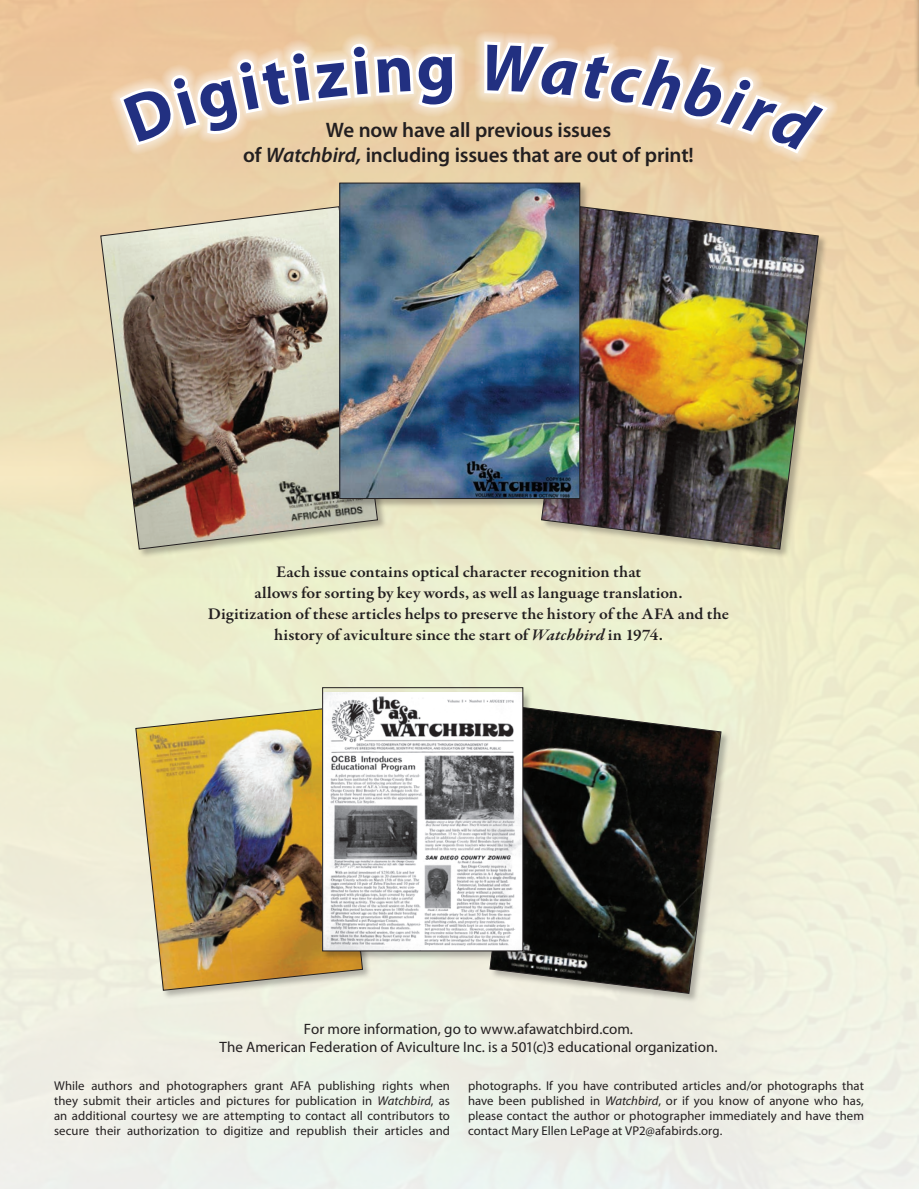
<style>
.page{position:relative;width:919px;height:1189px;background:#fff}
.page>*{position:absolute;margin:0;border:0;box-sizing:border-box;transform-origin:0 0}
.Body_text_indent_14{font:600 21px "Myriad Pro";letter-spacing:-.01em;color:#231f20}
.Body_text_indent_14-2{font:600 16.5px "Garamond Premr Pro";letter-spacing:.005em;color:#231f20;scale:1.05 1}
.Body_text_indent_14-3{font:15px "Myriad Pro";color:#231f20}
.Body_text_indent_14-4{font:12.75px/15px "Myriad Pro";letter-spacing:.005em;color:#231f20;text-align:justify}
.s1{font-style:italic}
</style>
<div class="page">
<div style="left:913px;top:0;width:5px;height:91px;background:#e6c297"></div>
<hr style="left:918px;top:0;width:1px;height:81px;background:#3e8764">
<svg style="left:100px;top:206px;width:16px;height:343px;background:#e3dab8"></svg>
<div style="left:540px;top:206px;width:287px;height:352px;background:#231f20;opacity:.3"></div>
<img style="left:540px;top:206px;width:278px;height:343px">
<div style="left:339px;top:182px;width:250px;height:326px;background:#231f20;opacity:.3"></div>
<img style="left:459px;top:185px;width:119px;height:311px">
<div style="left:489px;top:706px;width:241px;height:296px;background:#231f20;opacity:.3"></div>
<img style="left:489px;top:706px;width:232px;height:287px">
<div style="left:135px;top:706px;width:237px;height:293px;background:#231f20;opacity:.3"></div>
<img style="left:135px;top:893px;width:228px;height:97px">
<div style="left:321px;top:686px;width:211px;height:274px;background:#231f20;opacity:.3"></div>
<img style="left:324px;top:692px;width:197px;height:257px">
<svg style="left:110px;top:31px;width:728px;height:132px;background:#ebcaa1"></svg>
<img style="left:116px;top:0;width:343px;height:893px">
<svg style="left:481px;top:38px;width:351px;height:119px"></svg>
<p class="Body_text_indent_14" style="left:326px;top:116px;width:286px">We now have all previous issues</p>
<p class="Body_text_indent_14" style="left:243px;top:142px;width:452px">of <span class="s1">Watchbird,</span> including issues that are out of print!</p>
<p class="Body_text_indent_14-2" style="left:276px;top:561px;width:349px">Each issue contains optical character recognition that</p>
<p class="Body_text_indent_14-2" style="left:254px;top:582px;width:409px">allows for sorting by key words, as well as language translation.</p>
<p class="Body_text_indent_14-2" style="left:208px;top:603px;width:497px">Digitization of these articles helps to preserve the history of the AFA and the</p>
<p class="Body_text_indent_14-2" style="left:274px;top:624px;width:371px">history of aviculture since the start of <span class="s1">Watchbird</span> in 1974.</p>
<p class="Body_text_indent_14-3" style="left:304px;top:1019px;width:330px">For more information, go to www.afawatchbird.com.</p>
<p class="Body_text_indent_14-3" style="left:219px;top:1037px;width:499px">The American Federation of Aviculture Inc. is a 501(c)3 educational organization.</p>
<p class="Body_text_indent_14-4" style="left:54px;top:1077px;width:397px">While authors and photographers grant AFA publishing rights when they submit their articles and pictures for publication in <span class="s1">Watchbird</span>, as an additional courtesy we are attempting to contact all contributors to secure their authorization to digitize and republish their articles and</p>
<p class="Body_text_indent_14-4" style="left:468px;top:1077px;width:397px">photographs. If you have contributed articles and/or photographs that have been published in <span class="s1">Watchbird</span>, or if you know of anyone who has, please contact the author or photographer immediately and have them contact Mary Ellen LePage at VP2@afabirds.org.</p>
</div>
